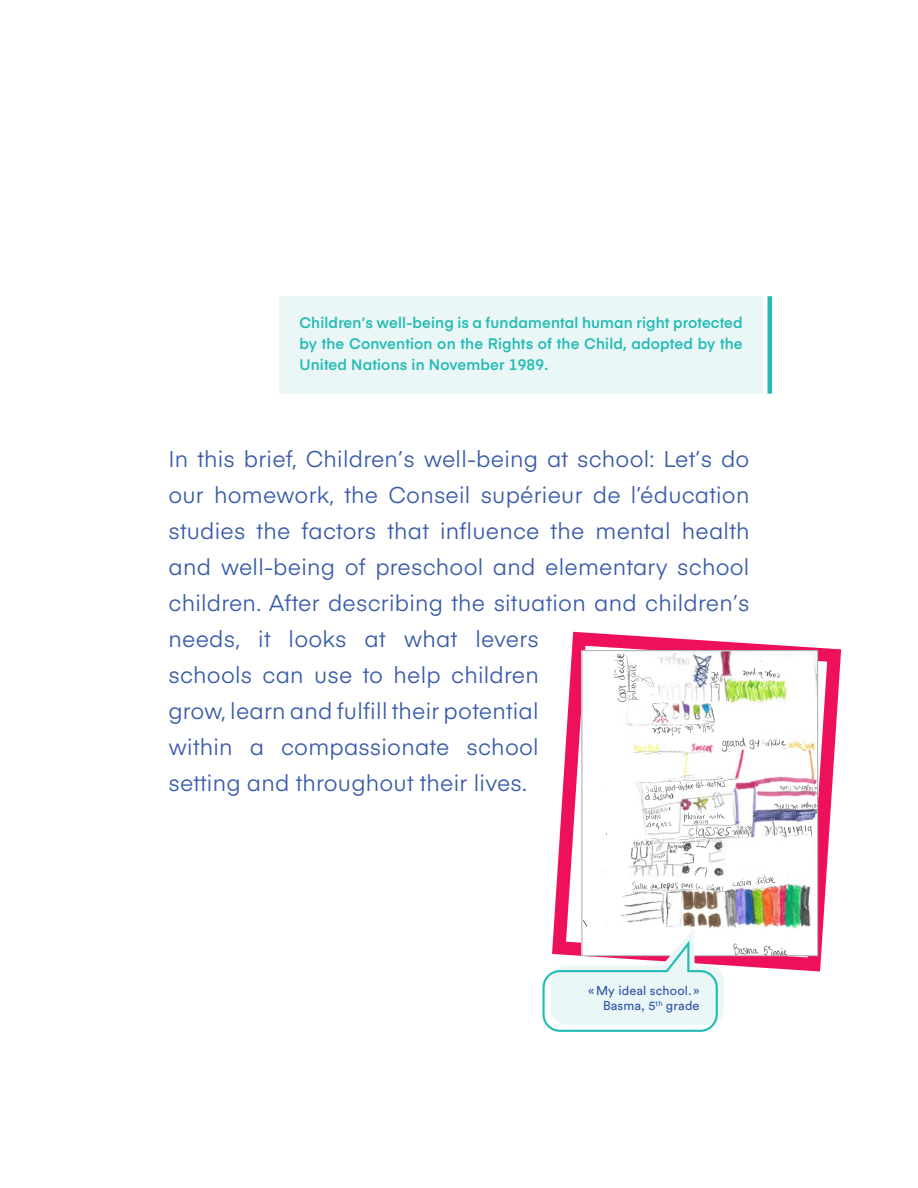
<style>
.page{position:relative;width:918px;height:1188px;background:#fff}
.page>*{position:absolute;margin:0;border:0;box-sizing:border-box;transform-origin:0 0}
.t1{font:22.5px/36px "Eina 03";letter-spacing:.01em;color:#395ba9}
.t2{font:600 15px/21px "Eina 03";letter-spacing:.01em;color:#22bcb5;text-align:justify}
.t3{font:12.75px/15px "Circular Std";letter-spacing:.01em;color:#2d56a5;text-align:right}
</style>
<div class="page">
<div style="left:279px;top:296px;width:484px;height:98px;background:#ebf6f6"></div>
<hr style="left:768px;top:296px;width:4px;height:98px;background:#22bcb5">
<svg style="left:554px;top:631px;width:288px;height:341px"></svg>
<img style="left:584px;top:652px;width:232px;height:302px">
<img style="left:604px;top:653px;width:212px;height:274px">
<img style="left:732px;top:876px;width:44px;height:11px">
<img style="left:733px;top:944px;width:55px;height:10px">
<svg style="left:802px;top:892px;width:5px;height:10px"></svg>
<svg style="left:722px;top:856px;width:3px;height:8px"></svg>
<svg style="left:767px;top:885px;width:15px;height:2px"></svg>
<svg style="left:647px;top:866px;width:7px;height:11px"></svg>
<svg style="left:813px;top:836px;width:2px;height:9px"></svg>
<svg style="left:684px;top:813px;width:8px;height:10px"></svg>
<img style="left:633px;top:750px;width:55px;height:6px">
<svg style="left:775px;top:698px;width:6px;height:6px"></svg>
<img style="left:751px;top:678px;width:29px;height:4px">
<img style="left:694px;top:655px;width:18px;height:33px">
<div style="left:582px;top:650px;width:236px;height:306px;border:1px solid #a8a9ad"></div>
<div style="left:551px;top:965px;width:173px;height:60px;background:#ebf6f6;border-radius:16px"></div>
<svg style="left:542px;top:919px;width:177px;height:113px"></svg>
<p class="t2" style="left:299px;top:311px;width:445px">Children’s well-being is a fundamental human right protected by the Convention on the Rights of the Child, adopted by the United Nations in November 1989.</p>
<p class="t1" style="left:168px;top:439px;width:583px">In this brief, Children’s well-being at school: Let’s do our homework, the Conseil supérieur de l’éducation studies the factors that influence the mental health and well-being of preschool and elementary school children. After describing the situation and children’s needs, it looks at what levers<br>schools can use to help children<br>grow, learn and fulfill their potential<br>within a compassionate school<br>setting and throughout their lives.</p>
<p class="t3" style="left:588px;top:983px;width:113px">«My ideal school. »<br>Basma, 5<sup>th</sup> grade</p>
</div>
